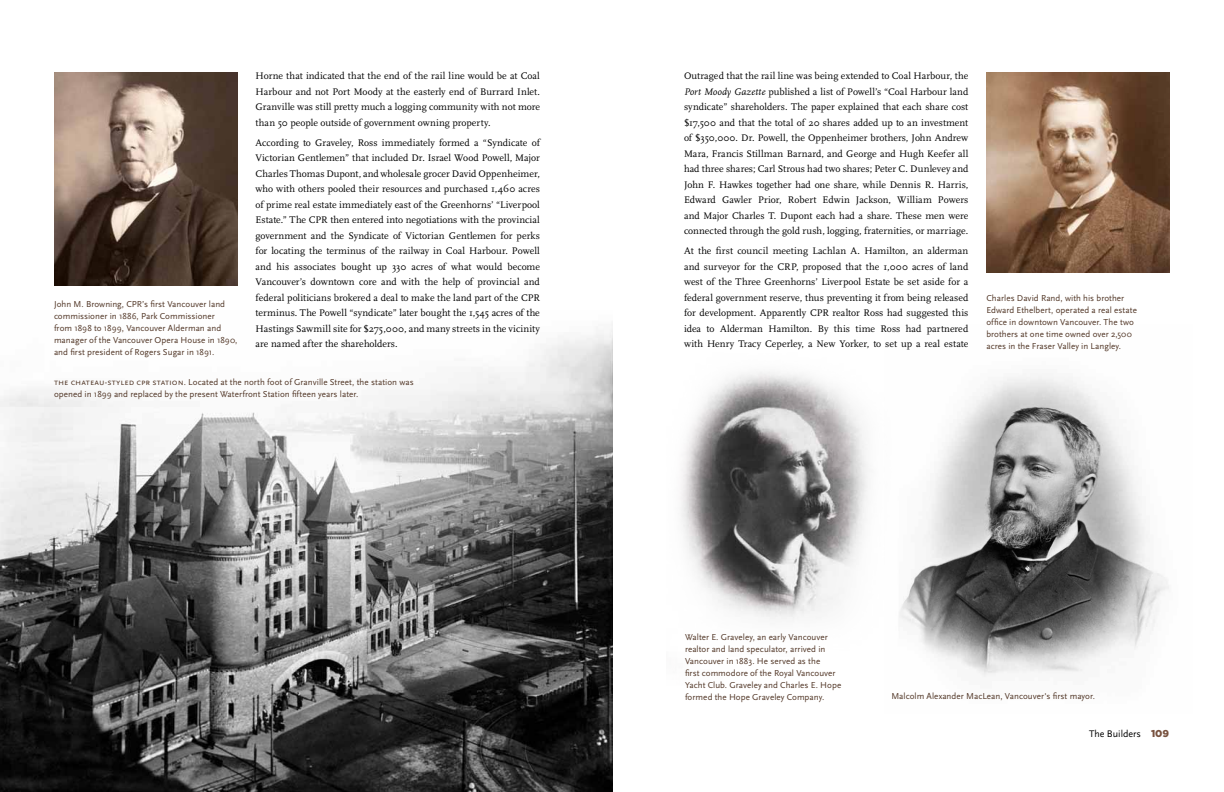
<style>
.page{position:relative;width:1224px;height:792px;background:#fff}
.page>*{position:absolute;margin:0;border:0;box-sizing:border-box;transform-origin:0 0}
.t1{font:10px/15.5px "FF Scala";letter-spacing:.005em;color:#000;text-align:justify}
.t2{font:10px "Scala Sans";color:#000}
.t3{font:9px/12px "Scala Sans";letter-spacing:.005em;color:#513626}
.s1{font-family:"Scala Sans Caps"}
.s2{font-style:italic}
.s3{font-family:"Gotham";font-weight:900;color:#78523f}
</style>
<div class="page">
<img style="left:899px;top:375px;width:270px;height:302px">
<img style="left:0;top:323px;width:613px;height:469px">
<img style="left:54px;top:72px;width:184px;height:213px">
<img style="left:680px;top:372px;width:188px;height:248px">
<img style="left:986px;top:72px;width:184px;height:201px">
<p class="t3" style="left:54px;top:298px;width:185px">John M. Browning, CPR’s first Vancouver land commissioner in 1886, Park Commissioner<br>from 1898 to 1899, Vancouver Alderman and manager of the Vancouver Opera House in 1890, and first president of Rogers Sugar in 1891.</p>
<p class="t1" style="left:256px;top:69px;width:286px">Horne that indicated that the end of the rail line would be at Coal Harbour and not Port Moody at the easterly end of Burrard Inlet.<br>Granville was still pretty much a logging community with not more than 50 people outside of government owning property.</p>
<p class="t1" style="left:256px;top:135px;width:286px">According to Graveley, Ross immediately formed a “Syndicate of Victorian Gentlemen” that included Dr. Israel Wood Powell, Major Charles Thomas Dupont, and wholesale grocer David Oppenheimer, who with others pooled their resources and purchased 1,460 acres of prime real estate immediately east of the Greenhorns’ “Liverpool Estate.” The CPR then entered into negotiations with the provincial government and the Syndicate of Victorian Gentlemen for perks for locating the terminus of the railway in Coal Harbour. Powell and his associates bought up 330 acres of what would become Vancouver’s downtown core and with the help of provincial and federal politicians brokered a deal to make the land part of the CPR terminus. The Powell “syndicate” later bought the 1,545 acres of the Hastings Sawmill site for $275,000, and many streets in the vicinity are named after the shareholders.</p>
<p class="t3" style="left:54px;top:376px;width:361px"><span class="s1">the chateau-styled cpr station.</span> Located at the north foot of Granville Street, the station was opened in 1899 and replaced by the present Waterfront Station fifteen years later.</p>
<p class="t1" style="left:684px;top:69px;width:286px">Outraged that the rail line was being extended to Coal Harbour, the <span class="s2">Port Moody Gazette</span> published a list of Powell’s “Coal Harbour land syndicate” shareholders. The paper explained that each share cost $17,500 and that the total of 20 shares added up to an investment of $350,000. Dr. Powell, the Oppenheimer brothers, John Andrew Mara, Francis Stillman Barnard, and George and Hugh Keefer all had three shares; Carl Strous had two shares; Peter C. Dunlevey and John F. Hawkes together had one share, while Dennis R. Harris, Edward Gawler Prior, Robert Edwin Jackson, William Powers and Major Charles T. Dupont each had a share. These men were connected through the gold rush, logging, fraternities, or marriage.</p>
<p class="t1" style="left:684px;top:244px;width:286px">At the first council meeting Lachlan A. Hamilton, an alderman and surveyor for the CRP, proposed that the 1,000 acres of land west of the Three Greenhorns’ Liverpool Estate be set aside for a federal government reserve, thus preventing it from being released for development. Apparently CPR realtor Ross had suggested this idea to Alderman Hamilton. By this time Ross had partnered with Henry Tracy Ceperley, a New Yorker, to set up a real estate</p>
<p class="t3" style="left:986px;top:292px;width:152px">Charles David Rand, with his brother Edward Ethelbert, operated a real estate office in downtown Vancouver. The two brothers at one time owned over 2,500 acres in the Fraser Valley in Langley.</p>
<p class="t3" style="left:685px;top:631px;width:158px">Walter E. Graveley, an early Vancouver realtor and land speculator, arrived in Vancouver in 1883. He served as the<br>first commodore of the Royal Vancouver Yacht Club. Graveley and Charles E. Hope formed the Hope Graveley Company.</p>
<p class="t3" style="left:891px;top:690px;width:205px">Malcolm Alexander MacLean, Vancouver's first mayor.</p>
<p class="t2" style="left:1089px;top:728px;width:82px">The Builders <span class="s3">109</span></p>
</div>
